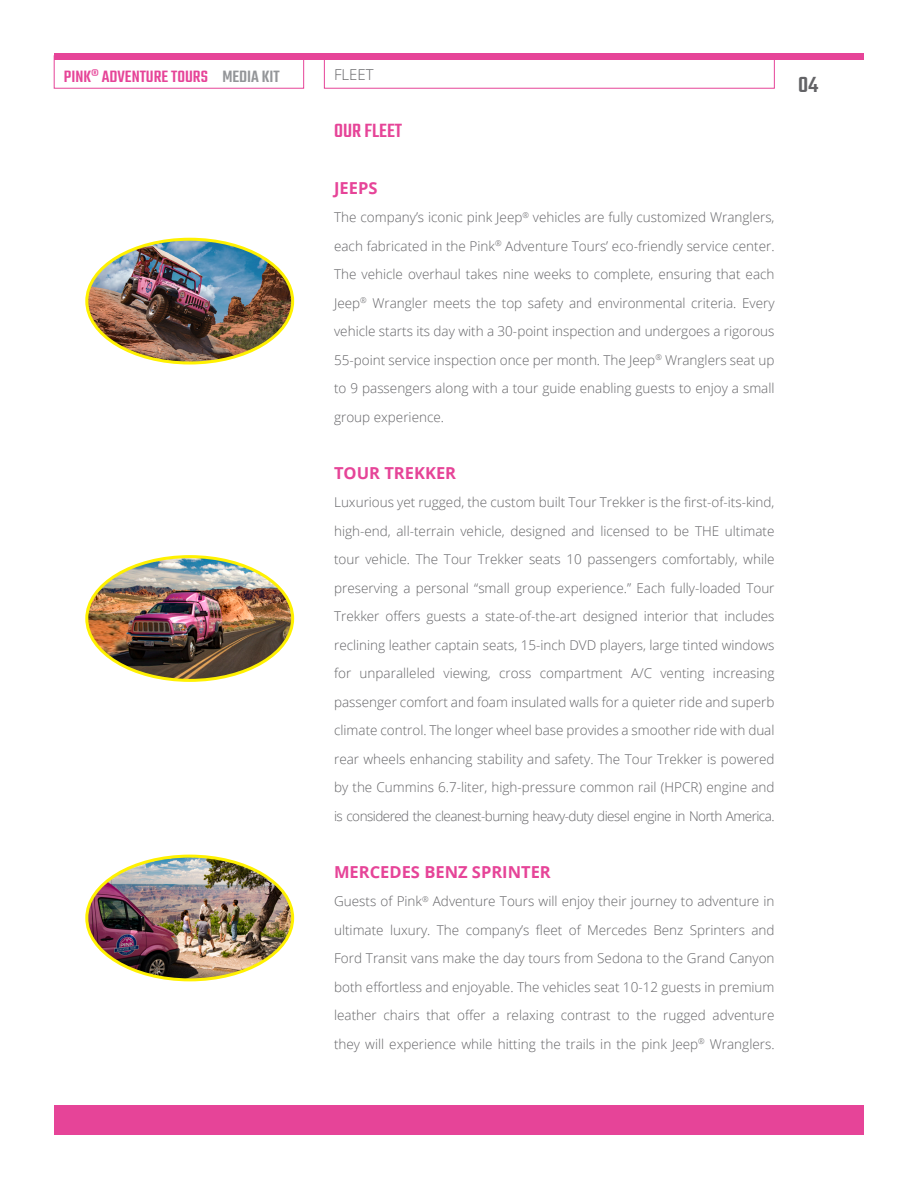
<style>
.page{position:relative;width:918px;height:1188px;background:#fff}
.page>*{position:absolute;margin:0;border:0;box-sizing:border-box;transform-origin:0 0}
.t1{font:500 24px "Teko";color:#636366}
.t2{font:500 21px "Teko";color:#e64498}
.t3{font:500 18px "Teko";color:#e64498}
.t4{font:700 16.5px "Open Sans";color:#e64498}
.t5{font:300 15px "Open Sans";color:#636366}
.t6{font:300 13.5px "Open Sans";color:#636366}
.t7{font:300 13.5px "Open Sans";letter-spacing:-.04em;color:#636366}
.s1{color:#939598}
</style>
<div class="page">
<div style="left:54px;top:1105px;width:810px;height:29px;background:#e64498"></div>
<div style="left:54px;top:54px;width:810px;height:6px;background:#e64498"></div>
<div style="left:54px;top:56px;width:250px;height:32px;border:1px solid #e64498"></div>
<div style="left:324px;top:56px;width:451px;height:32px;border:1px solid #e64498"></div>
<img style="left:88px;top:239px;width:205px;height:124px">
<div style="left:85px;top:238px;width:209px;height:126px;border:3px solid #fff101;border-radius:50%"></div>
<img style="left:87px;top:557px;width:206px;height:123px">
<div style="left:85px;top:555px;width:209px;height:127px;border:3px solid #fff101;border-radius:50%"></div>
<img style="left:88px;top:856px;width:205px;height:123px">
<div style="left:85px;top:855px;width:209px;height:126px;border:3px solid #fff101;border-radius:50%"></div>
<p class="t3" style="left:64px;top:66px;width:217px">PINK® ADVENTURE TOURS <span class="s1">MEDIA KIT</span></p>
<p class="t5" style="left:334px;top:65px;width:41px">FLEET</p>
<p class="t2" style="left:334px;top:118px;width:70px">OUR FLEET</p>
<p class="t4" style="left:334px;top:176px;width:45px">JEEPS</p>
<p class="t6" style="left:334px;top:208px;width:442px">The company’s iconic pink Jeep<sup>®</sup> vehicles are fully customized Wranglers,</p>
<p class="t6" style="left:334px;top:237px;width:442px">each fabricated in the Pink<sup>®</sup> Adventure Tours’ eco-friendly service center.</p>
<p class="t6" style="left:334px;top:265px;width:442px">The vehicle overhaul takes nine weeks to complete, ensuring that each</p>
<p class="t6" style="left:334px;top:294px;width:442px">Jeep<sup>®</sup> Wrangler meets the top safety and environmental criteria. Every</p>
<p class="t6" style="left:334px;top:322px;width:442px">vehicle starts its day with a 30-point inspection and undergoes a rigorous</p>
<p class="t6" style="left:334px;top:351px;width:442px">55-point service inspection once per month. The Jeep<sup>®</sup> Wranglers seat up</p>
<p class="t6" style="left:334px;top:379px;width:442px">to 9 passengers along with a tour guide enabling guests to enjoy a small</p>
<p class="t6" style="left:334px;top:408px;width:112px">group experience.</p>
<p class="t4" style="left:334px;top:461px;width:124px">TOUR TREKKER</p>
<p class="t6" style="left:334px;top:493px;width:442px">Luxurious yet rugged, the custom built Tour Trekker is the first-of-its-kind,</p>
<p class="t6" style="left:334px;top:522px;width:442px">high-end, all-terrain vehicle, designed and licensed to be THE ultimate</p>
<p class="t6" style="left:334px;top:550px;width:442px">tour vehicle. The Tour Trekker seats 10 passengers comfortably, while</p>
<p class="t6" style="left:334px;top:579px;width:442px">preserving a personal “small group experience.” Each fully-loaded Tour</p>
<p class="t6" style="left:334px;top:607px;width:442px">Trekker offers guests a state-of-the-art designed interior that includes</p>
<p class="t6" style="left:334px;top:636px;width:442px">reclining leather captain seats, 15-inch DVD players, large tinted windows</p>
<p class="t6" style="left:334px;top:664px;width:442px">for unparalleled viewing, cross compartment A/C venting increasing</p>
<p class="t6" style="left:334px;top:693px;width:442px">passenger comfort and foam insulated walls for a quieter ride and superb</p>
<p class="t6" style="left:334px;top:721px;width:442px">climate control. The longer wheel base provides a smoother ride with dual</p>
<p class="t6" style="left:334px;top:750px;width:442px">rear wheels enhancing stability and safety. The Tour Trekker is powered</p>
<p class="t6" style="left:334px;top:778px;width:442px">by the Cummins 6.7-liter, high-pressure common rail (HPCR) engine and</p>
<p class="t7" style="left:334px;top:807px;width:442px">is considered the cleanest-burning heavy-duty diesel engine in North America.</p>
<p class="t4" style="left:334px;top:860px;width:218px">MERCEDES BENZ SPRINTER</p>
<p class="t6" style="left:334px;top:892px;width:442px">Guests of Pink<sup>®</sup> Adventure Tours will enjoy their journey to adventure in</p>
<p class="t6" style="left:334px;top:921px;width:442px">ultimate luxury. The company’s fleet of Mercedes Benz Sprinters and</p>
<p class="t6" style="left:334px;top:949px;width:442px">Ford Transit vans make the day tours from Sedona to the Grand Canyon</p>
<p class="t6" style="left:334px;top:978px;width:442px">both effortless and enjoyable. The vehicles seat 10-12 guests in premium</p>
<p class="t6" style="left:334px;top:1006px;width:442px">leather chairs that offer a relaxing contrast to the rugged adventure</p>
<p class="t6" style="left:334px;top:1035px;width:442px">they will experience while hitting the trails in the pink Jeep<sup>®</sup> Wranglers.</p>
<p class="t1" style="left:798px;top:71px;width:21px">04</p>
</div>
